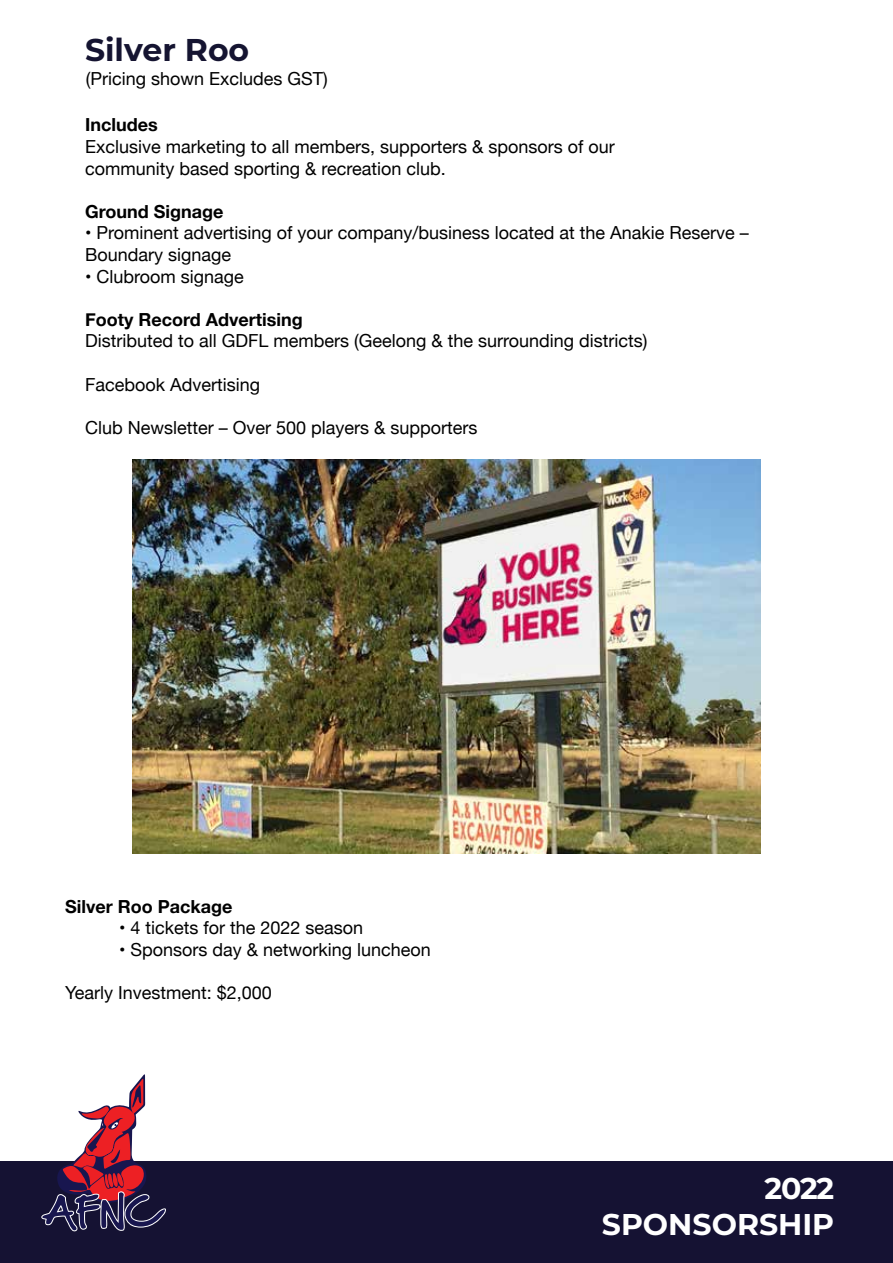
<style>
.page{position:relative;width:893px;height:1263px;background:#fff}
.page>*{position:absolute;margin:0;border:0;box-sizing:border-box;transform-origin:0 0}
.t1{font:700 31.5px "Montserrat";color:#151431}
.t2{font:700 30px/36px "Montserrat";color:#fff;text-align:right}
.t3{font:18px/21.6px "Helvetica Neue";color:#000}
.t4{font:700 18px "Helvetica Neue";color:#000}
</style>
<div class="page">
<div style="left:0;top:1161px;width:893px;height:102px;background:#151233"></div>
<svg style="left:41px;top:1074px;width:125px;height:157px"></svg>
<img style="left:132px;top:459px;width:629px;height:394px">
<h1 class="t1" style="left:85px;top:27px;width:166px">Silver Roo</h1>
<p class="t3" style="left:86px;top:69px;width:243px">(Pricing shown Excludes GST)</p>
<p class="t4" style="left:85px;top:111px;width:74px">Includes</p>
<p class="t3" style="left:85px;top:137px;width:531px">Exclusive marketing to all members, supporters &amp; sponsors of our community based sporting &amp; recreation club.</p>
<p class="t4" style="left:85px;top:197px;width:140px">Ground Signage</p>
<p class="t3" style="left:85px;top:223px;width:665px">• Prominent advertising of your company/business located at the Anakie Reserve –<br>Boundary signage</p>
<p class="t3" style="left:85px;top:266px;width:160px">• Clubroom signage</p>
<p class="t4" style="left:85px;top:305px;width:219px">Footy Record Advertising</p>
<p class="t3" style="left:85px;top:331px;width:564px">Distributed to all GDFL members (Geelong &amp; the surrounding districts)</p>
<p class="t3" style="left:85px;top:374px;width:177px">Facebook Advertising</p>
<p class="t3" style="left:85px;top:418px;width:394px">Club Newsletter – Over 500 players &amp; supporters</p>
<p class="t4" style="left:65px;top:892px;width:169px">Silver Roo Package</p>
<p class="t3" style="left:119px;top:918px;width:246px">• 4 tickets for the 2022 season</p>
<p class="t3" style="left:119px;top:940px;width:313px">• Sponsors day &amp; networking luncheon</p>
<p class="t3" style="left:65px;top:983px;width:208px">Yearly Investment: $2,000</p>
<h2 class="t2" style="left:602px;top:1169px;width:234px">2022<br>SPONSORSHIP</h2>
</div>
